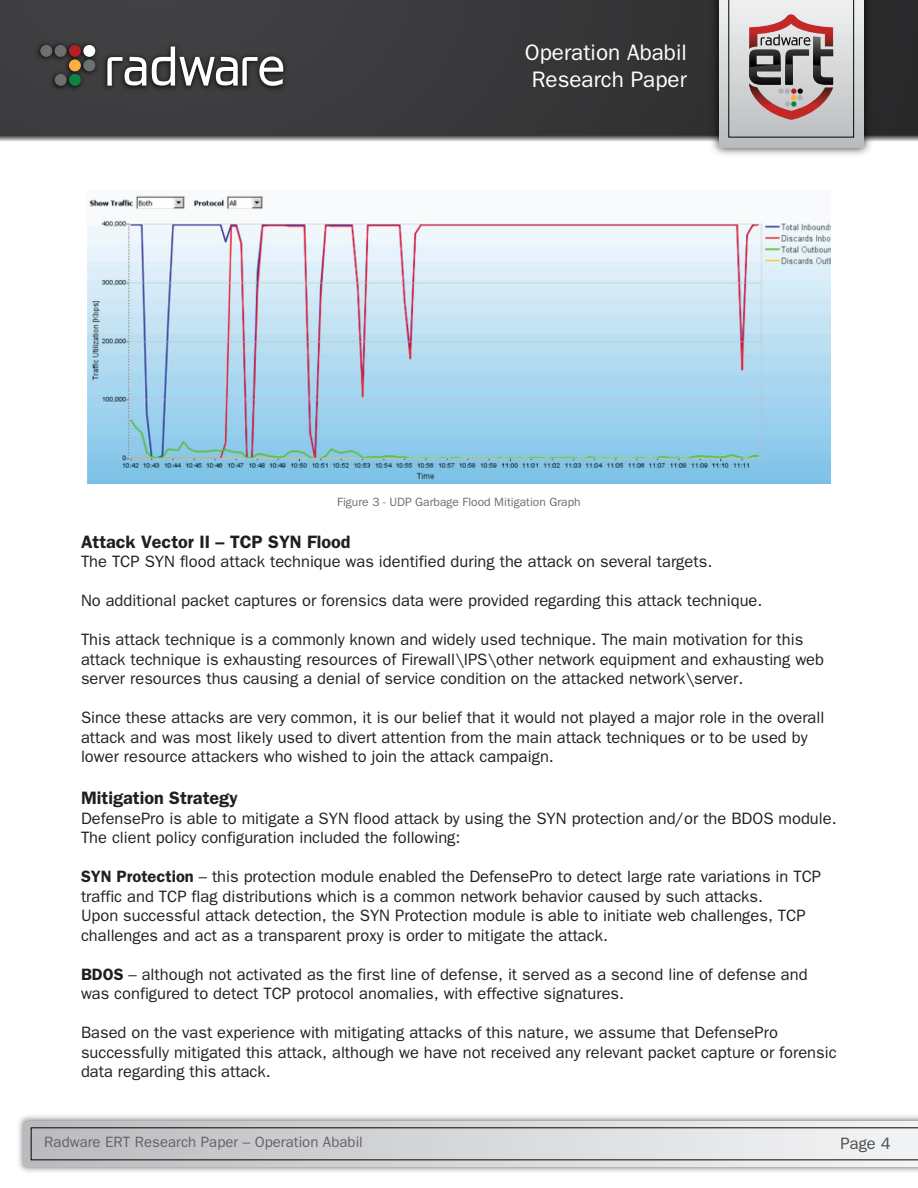
<style>
.page{position:relative;width:918px;height:1188px;background:#fff}
.page>*{position:absolute;margin:0;border:0;box-sizing:border-box;transform-origin:0 0}
.t1{font:22.5px/27px "Franklin Gothic";color:#fff;text-align:center}
.t2{font:600 18px "Franklin Gothic";color:#231f20}
.t3{font:16.5px/19.5px "Franklin Gothic";color:#231f20}
.t4{font:16.5px "Franklin Gothic";color:#4b4c4d}
.t5{font:15px "Franklin Gothic";color:#636366}
.t6{font:12px "Franklin Gothic";color:#6c6d70}
.s1{font-weight:600}
</style>
<div class="page">
<svg style="left:0;top:135px;width:918px;height:7px;background:#979797"></svg>
<svg style="left:0;top:0;width:918px;height:135px;background:#38383a"></svg>
<img style="left:706px;top:0;width:170px;height:155px">
<div style="left:719px;top:0;width:144px;height:148px;background:linear-gradient(to bottom,#f0f1f2,#babcbe)"></div>
<img style="left:33px;top:39px;width:258px;height:56px">
<div style="left:83px;top:45px;width:12px;height:12px;background:#fff;border-radius:50%"></div>
<div style="left:40px;top:45px;width:12px;height:12px;background:#6d7071;border-radius:50%"></div>
<div style="left:55px;top:45px;width:11px;height:12px;background:#6d7071;border-radius:50%"></div>
<div style="left:83px;top:59px;width:12px;height:12px;background:#6d7071;border-radius:50%"></div>
<div style="left:69px;top:45px;width:12px;height:12px;background:#b41f23;border-radius:50%"></div>
<div style="left:69px;top:59px;width:12px;height:12px;background:#faaf40;border-radius:50%"></div>
<div style="left:55px;top:74px;width:12px;height:12px;background:#6d7071;border-radius:50%"></div>
<div style="left:69px;top:74px;width:12px;height:12px;background:#0d8441;border-radius:50%"></div>
<svg style="left:107px;top:57px;width:39px;height:29px"></svg>
<svg style="left:152px;top:47px;width:133px;height:39px"></svg>
<svg style="left:728px;top:0;width:126px;height:138px;background:#baaeaf"></svg>
<img style="left:19px;top:1116px;width:899px;height:56px">
<div style="left:24px;top:1121px;width:894px;height:45px;background:linear-gradient(to right,#babbbe,#f4f5f6)"></div>
<svg style="left:31px;top:1127px;width:887px;height:33px;background:#cccdcf"></svg>
<img style="left:88px;top:195px;width:742px;height:289px">
<h1 class="t1" style="left:525px;top:39px;width:164px">Operation Ababil<br>Research Paper</h1>
<p class="t6" style="left:337px;top:495px;width:245px">Figure 3 - UDP Garbage Flood Mitigation Graph</p>
<p class="t2" style="left:81px;top:531px;width:271px">Attack Vector II – TCP SYN Flood</p>
<p class="t3" style="left:81px;top:552px;width:633px">The TCP SYN flood attack technique was identified during the attack on several targets.</p>
<p class="t3" style="left:81px;top:591px;width:683px">No additional packet captures or forensics data were provided regarding this attack technique.</p>
<p class="t3" style="left:81px;top:630px;width:745px">This attack technique is a commonly known and widely used technique. The main motivation for this attack technique is exhausting resources of Firewall\IPS\other network equipment and exhausting web server resources thus causing a denial of service condition on the attacked network\server.</p>
<p class="t3" style="left:81px;top:708px;width:745px">Since these attacks are very common, it is our belief that it would not played a major role in the overall attack and was most likely used to divert attention from the main attack techniques or to be used by lower resource attackers who wished to join the attack campaign.</p>
<p class="t2" style="left:81px;top:788px;width:158px">Mitigation Strategy</p>
<p class="t3" style="left:81px;top:809px;width:757px">DefensePro is able to mitigate a SYN flood attack by using the SYN protection and/or the BDOS module.<br>The client policy configuration included the following:</p>
<p class="t3" style="left:81px;top:867px;width:742px"><span class="s1">SYN Protection</span> – this protection module enabled the DefensePro to detect large rate variations in TCP traffic and TCP flag distributions which is a common network behavior caused by such attacks.<br>Upon successful attack detection, the SYN Protection module is able to initiate web challenges, TCP challenges and act as a transparent proxy is order to mitigate the attack.</p>
<p class="t3" style="left:81px;top:965px;width:728px"><span class="s1">BDOS</span> – although not activated as the first line of defense, it served as a second line of defense and was configured to detect TCP protocol anomalies, with effective signatures.</p>
<p class="t3" style="left:81px;top:1023px;width:757px">Based on the vast experience with mitigating attacks of this nature, we assume that DefensePro successfully mitigated this attack, although we have not received any relevant packet capture or forensic data regarding this attack.</p>
<p class="t5" style="left:44px;top:1134px;width:320px">Radware ERT Research Paper – Operation Ababil</p>
<p class="t4" style="left:841px;top:1133px;width:52px">Page 4</p>
</div>
